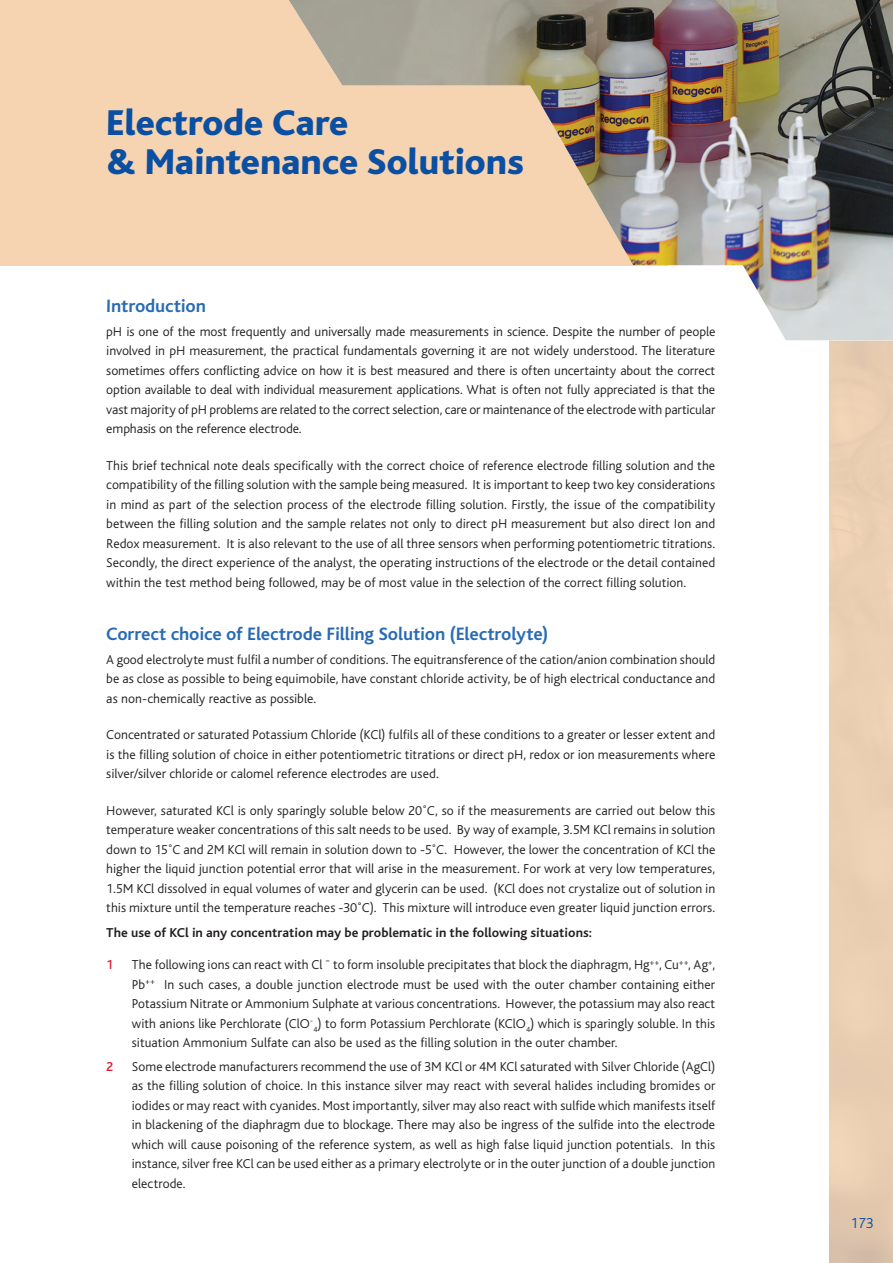
<style>
.page{position:relative;width:893px;height:1263px;background:#fff}
.page>*{position:absolute;margin:0;border:0;box-sizing:border-box;transform-origin:0 0}
.t1{font:800 37.5px "Bliss";letter-spacing:-.01em;color:#0a4fa2}
.t2{font:700 18.75px "Bliss";letter-spacing:-.015em;color:#286bb4}
.t3{font:300 15px "Bliss";color:#0a4fa2}
.New_Bliss_Body{font:300 13.5px/19.5px "Bliss";letter-spacing:.005em;color:#231f20;text-align:justify}
.Body_Numbered_Turquo{font:300 13.5px/19.5px "Bliss";letter-spacing:.01em;color:#231f20;text-align:justify}
.New_Bliss_Body-2{font:700 13.5px "Bliss";letter-spacing:.005em;color:#231f20}
.Body_Numbered_Turquo-2{font:500 13.5px "Bliss";color:#e51836}
.s1{font-weight:400}
</style>
<div class="page">
<div style="left:829px;top:0;width:64px;height:1263px;background:#eacfb2"></div>
<div style="left:0;top:0;width:668px;height:265px;background:#f6d4b2"></div>
<img style="left:289px;top:0;width:604px;height:340px">
<p class="t1" style="left:106px;top:104px;width:244px">Electrode Care</p>
<p class="t1" style="left:106px;top:143px;width:420px">&amp; Maintenance Solutions</p>
<p class="t2" style="left:106px;top:296px;width:101px">Introduction</p>
<p class="New_Bliss_Body" style="left:106px;top:322px;width:611px">pH is one of the most frequently and universally made measurements in science. Despite the number of people involved in pH measurement, the practical fundamentals governing it are not widely understood. The literature sometimes offers conflicting advice on how it is best measured and there is often uncertainty about the correct option available to deal with individual measurement applications. What is often not fully appreciated is that the vast majority of pH problems are related to the correct selection, care or maintenance of the electrode with particular emphasis on the reference electrode.</p>
<p class="New_Bliss_Body" style="left:106px;top:456px;width:611px">This brief technical note deals specifically with the correct choice of reference electrode filling solution and the compatibility of the filling solution with the sample being measured. It is important to keep two key considerations in mind as part of the selection process of the electrode filling solution. Firstly, the issue of the compatibility between the filling solution and the sample relates not only to direct pH measurement but also direct Ion and Redox measurement. It is also relevant to the use of all three sensors when performing potentiometric titrations.<br>Secondly, the direct experience of the analyst, the operating instructions of the electrode or the detail contained within the test method being followed, may be of most value in the selection of the correct filling solution.</p>
<p class="t2" style="left:106px;top:624px;width:444px">Correct choice of Electrode Filling Solution (Electrolyte)</p>
<p class="New_Bliss_Body" style="left:106px;top:650px;width:611px">A good electrolyte must fulfil a number of conditions. The equitransference of the cation/anion combination should be as close as possible to being equimobile, have constant chloride activity, be of high electrical conductance and as non-chemically reactive as possible.</p>
<p class="New_Bliss_Body" style="left:106px;top:725px;width:611px">Concentrated or saturated Potassium Chloride (KCl) fulfils all of these conditions to a greater or lesser extent and is the filling solution of choice in either potentiometric titrations or direct pH, redox or ion measurements where silver/silver chloride or calomel reference electrodes are used.</p>
<p class="New_Bliss_Body" style="left:106px;top:801px;width:611px">However, saturated KCl is only sparingly soluble below 20˚C, so if the measurements are carried out below this temperature weaker concentrations of this salt needs to be used. By way of example, 3.5M KCl remains in solution down to 15˚C and 2M KCl will remain in solution down to -5˚C. However, the lower the concentration of KCl the higher the liquid junction potential error that will arise in the measurement. For work at very low temperatures, 1.5M KCl dissolved in equal volumes of water and glycerin can be used. (KCl does not crystalize out of solution in this mixture until the temperature reaches -30<span class="s1">˚</span>C). This mixture will introduce even greater liquid junction errors.</p>
<p class="New_Bliss_Body-2" style="left:106px;top:925px;width:487px">The use of KCl in any concentration may be problematic in the following situations:</p>
<p class="Body_Numbered_Turquo-2" style="left:106px;top:958px;width:9px">1</p>
<p class="Body_Numbered_Turquo" style="left:132px;top:955px;width:585px">The following ions can react with Cl ¯ to form insoluble precipitates that block the diaphragm, Hg<sup>++</sup>, Cu<sup>++</sup>, Ag<sup>+</sup>, Pb<sup>++</sup> In such cases, a double junction electrode must be used with the outer chamber containing either Potassium Nitrate or Ammonium Sulphate at various concentrations. However, the potassium may also react with anions like Perchlorate (ClO<sup>-</sup><sub>4</sub>) to form Potassium Perchlorate (KClO<sub>4</sub>) which is sparingly soluble. In this situation Ammonium Sulfate can also be used as the filling solution in the outer chamber.</p>
<p class="Body_Numbered_Turquo-2" style="left:106px;top:1059px;width:9px">2</p>
<p class="Body_Numbered_Turquo" style="left:132px;top:1057px;width:585px">Some electrode manufacturers recommend the use of 3M KCl or 4M KCl saturated with Silver Chloride (AgCl) as the filling solution of choice. In this instance silver may react with several halides including bromides or iodides or may react with cyanides. Most importantly, silver may also react with sulfide which manifests itself in blackening of the diaphragm due to blockage. There may also be ingress of the sulfide into the electrode which will cause poisoning of the reference system, as well as high false liquid junction potentials. In this instance, silver free KCl can be used either as a primary electrolyte or in the outer junction of a double junction electrode.</p>
<p class="t3" style="left:850px;top:1215px;width:25px">173</p>
</div>
